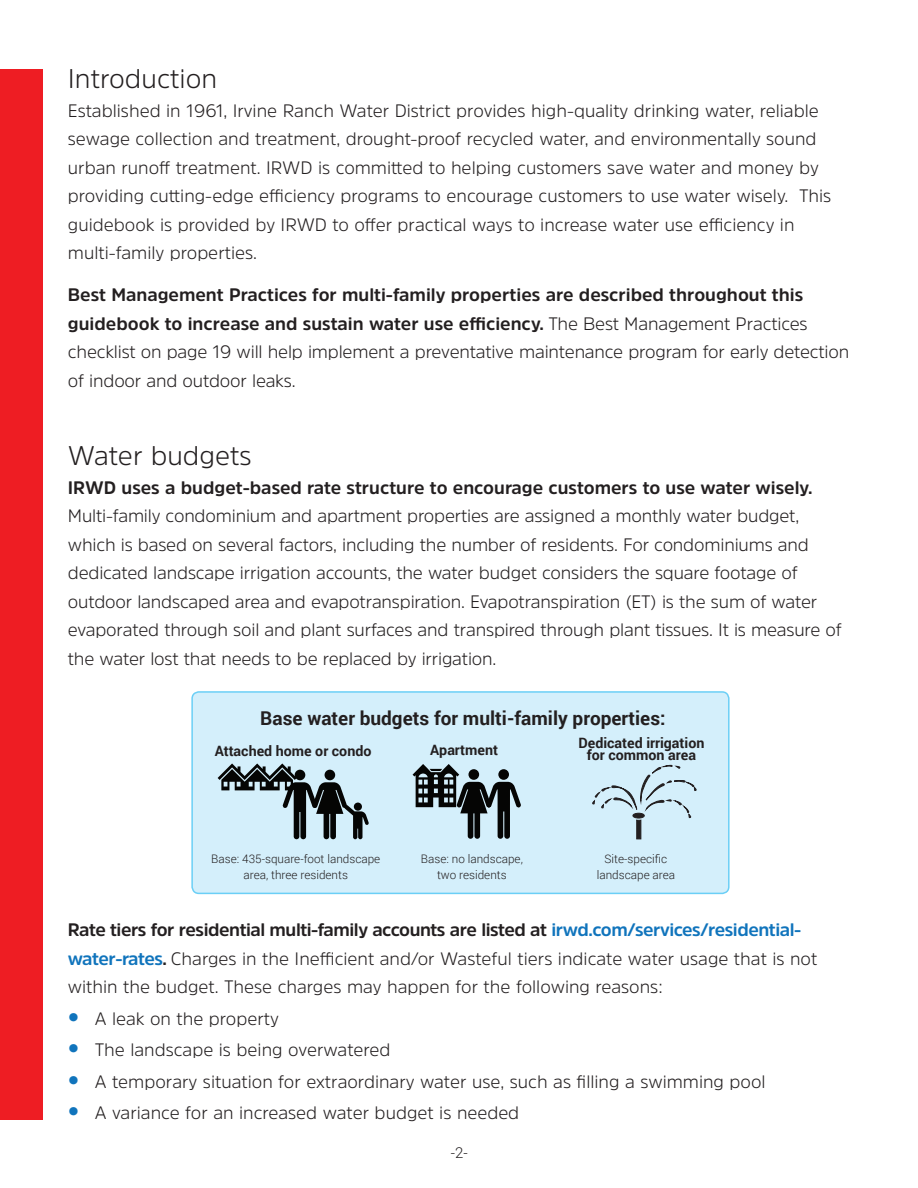
<style>
.page{position:relative;width:918px;height:1188px;background:#fff}
.page>*{position:absolute;margin:0;border:0;box-sizing:border-box;transform-origin:0 0}
.t1{font:300 27px "Amsi Pro";color:#231f20}
.t2{font:700 19.05px "Roboto";color:#231f20}
.t3{font:300 18px/28.5px "Amsi Pro";letter-spacing:-.01em;color:#231f20}
.t4{font:700 18px "Amsi Pro";color:#231f20}
.t5{font:300 15px "Roboto";color:#231f20}
.t6{font:700 14.25px/12px "Roboto";color:#231f20;text-align:center}
.t7{font:300 11.7px/16.2px "Roboto";color:#231f20;text-align:center}
.s1{font-weight:700}
.s2{font-weight:700;color:#1074bc}
.s3{font-weight:700;font-size:28.5px;color:#1074bc}
</style>
<div class="page">
<div style="left:0;top:69px;width:42px;height:1050px;background:#ee1d23"></div>
<div style="left:192px;top:692px;width:537px;height:201px;background:#d4effb;border-radius:7px"></div>
<svg style="left:592px;top:764px;width:105px;height:76px"></svg>
<svg style="left:218px;top:763px;width:151px;height:76px"></svg>
<svg style="left:413px;top:764px;width:108px;height:75px"></svg>
<div style="left:191px;top:691px;width:539px;height:203px;border:2px solid #6bcff6;border-radius:7px"></div>
<h1 class="t1" style="left:68px;top:60px;width:151px">Introduction</h1>
<p class="t3" style="left:68px;top:96px;width:765px">Established in 1961, Irvine Ranch Water District provides high-quality drinking water, reliable sewage collection and treatment, drought-proof recycled water, and environmentally sound urban runoff treatment. IRWD is committed to helping customers save water and money by providing cutting-edge efficiency programs to encourage customers to use water wisely. This guidebook is provided by IRWD to offer practical ways to increase water use efficiency in multi-family properties.</p>
<p class="t3" style="left:68px;top:280px;width:783px"><span class="s1">Best Management Practices for multi-family properties are described throughout this guidebook to increase and sustain water use efficiency.</span> The Best Management Practices checklist on page 19 will help implement a preventative maintenance program for early detection of indoor and outdoor leaks.</p>
<h1 class="t1" style="left:68px;top:437px;width:185px">Water budgets</h1>
<p class="t4" style="left:68px;top:475px;width:746px">IRWD uses a budget-based rate structure to encourage customers to use water wisely.</p>
<p class="t3" style="left:68px;top:501px;width:775px">Multi-family condominium and apartment properties are assigned a monthly water budget, which is based on several factors, including the number of residents. For condominiums and dedicated landscape irrigation accounts, the water budget considers the square footage of outdoor landscaped area and evapotranspiration. Evapotranspiration (ET) is the sum of water evaporated through soil and plant surfaces and transpired through plant tissues. It is measure of the water lost that needs to be replaced by irrigation.</p>
<p class="t2" style="left:260px;top:705px;width:407px">Base water budgets for multi-family properties:</p>
<p class="t6" style="left:215px;top:744px;width:158px">Attached home or condo</p>
<p class="t6" style="left:430px;top:744px;width:69px">Apartment</p>
<p class="t6" style="left:578px;top:737px;width:128px">Dedicated irrigation for common area</p>
<p class="t7" style="left:211px;top:850px;width:171px">Base: 435-square-foot landscape area, three residents</p>
<p class="t7" style="left:421px;top:850px;width:104px">Base: no landscape, two residents</p>
<p class="t7" style="left:597px;top:850px;width:80px">Site-specific landscape area</p>
<p class="t3" style="left:68px;top:915px;width:751px"><span class="s1">Rate tiers for residential multi-family accounts are listed at</span> <span class="s2">irwd.com/services/residential&shy;water-rates</span><span class="s1">.</span> Charges in the Inefficient and/or Wasteful tiers indicate water usage that is not within the budget. These charges may happen for the following reasons:</p>
<p class="t3" style="left:68px;top:1004px;width:212px"><span class="s3">•</span> A leak on the property</p>
<p class="t3" style="left:68px;top:1035px;width:324px"><span class="s3">•</span> The landscape is being overwatered</p>
<p class="t3" style="left:68px;top:1067px;width:699px"><span class="s3">•</span> A temporary situation for extraordinary water use, such as filling a swimming pool</p>
<p class="t3" style="left:68px;top:1098px;width:453px"><span class="s3">•</span> A variance for an increased water budget is needed</p>
<p class="t5" style="left:451px;top:1143px;width:18px">-2-</p>
</div>
